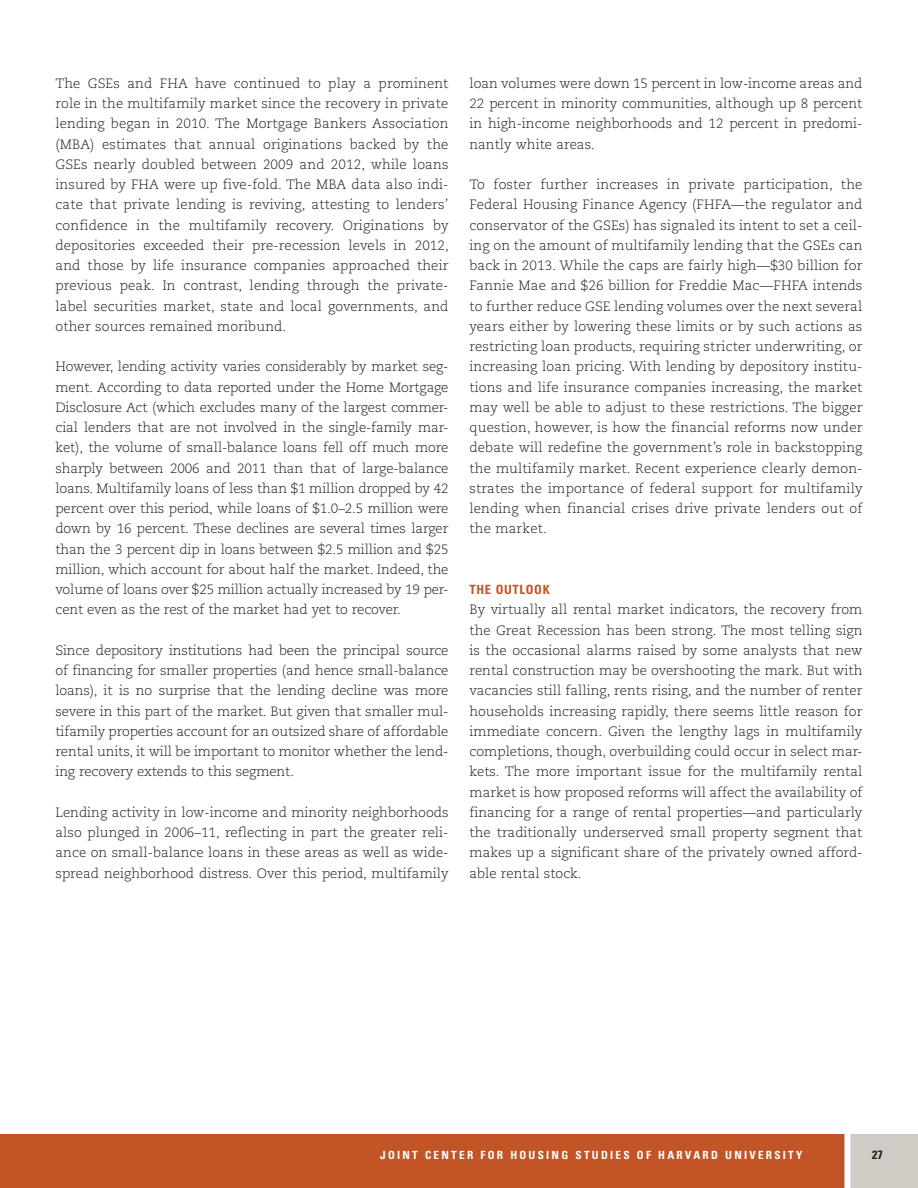
<style>
.page{position:relative;width:918px;height:1188px;background:#fff}
.page>*{position:absolute;margin:0;border:0;box-sizing:border-box;transform-origin:0 0}
.body{font:300 13.5px/20.2px "Caecilia LT Std";color:#231f20;text-align:justify}
.Subhead{font:700 condensed 12.75px "Univers LT Std";letter-spacing:.05em;color:#c25426}
.t1{font:700 condensed 12px "Univers LT Std";color:#231f20}
.t2{font:700 condensed 11.25px "Univers LT Std";letter-spacing:.2em;color:#fff}
</style>
<div class="page">
<div style="left:0;top:1134px;width:918px;height:54px;background:#c25426"></div>
<div style="left:846px;top:1134px;width:72px;height:54px;background:#d1cbc6"></div>
<div style="left:844px;top:1129px;width:6px;height:59px;background:#fff"></div>
<p class="body" style="left:56px;top:73px;width:395px">The GSEs and FHA have continued to play a prominent role in the multifamily market since the recovery in private lending began in 2010. The Mortgage Bankers Association (MBA) estimates that annual originations backed by the GSEs nearly doubled between 2009 and 2012, while loans insured by FHA were up five-fold. The MBA data also indi&shy;cate that private lending is reviving, attesting to lenders’ confidence in the multifamily recovery. Originations by depositories exceeded their pre-recession levels in 2012, and those by life insurance companies approached their previous peak. In contrast, lending through the private&shy;label securities market, state and local governments, and other sources remained moribund.</p>
<p class="body" style="left:56px;top:357px;width:395px">However, lending activity varies considerably by market seg&shy;ment. According to data reported under the Home Mortgage Disclosure Act (which excludes many of the largest commer&shy;cial lenders that are not involved in the single-family mar&shy;ket), the volume of small-balance loans fell off much more sharply between 2006 and 2011 than that of large-balance loans. Multifamily loans of less than $1 million dropped by 42 percent over this period, while loans of $1.0–2.5 million were down by 16 percent. These declines are several times larger than the 3 percent dip in loans between $2.5 million and $25 million, which account for about half the market. Indeed, the volume of loans over $25 million actually increased by 19 per&shy;cent even as the rest of the market had yet to recover.</p>
<p class="body" style="left:56px;top:640px;width:395px">Since depository institutions had been the principal source of financing for smaller properties (and hence small-balance loans), it is no surprise that the lending decline was more severe in this part of the market. But given that smaller mul&shy;tifamily properties account for an outsized share of affordable rental units, it will be important to monitor whether the lend&shy;ing recovery extends to this segment.</p>
<p class="body" style="left:56px;top:802px;width:395px">Lending activity in low-income and minority neighborhoods also plunged in 2006–11, reflecting in part the greater reli&shy;ance on small-balance loans in these areas as well as wide&shy;spread neighborhood distress. Over this period, multifamily</p>
<p class="body" style="left:469px;top:73px;width:395px">loan volumes were down 15 percent in low-income areas and 22 percent in minority communities, although up 8 percent in high-income neighborhoods and 12 percent in predomi&shy;nantly white areas.</p>
<p class="body" style="left:469px;top:175px;width:395px">To foster further increases in private participation, the Federal Housing Finance Agency (FHFA—the regulator and conservator of the GSEs) has signaled its intent to set a ceil&shy;ing on the amount of multifamily lending that the GSEs can back in 2013. While the caps are fairly high—$30 billion for Fannie Mae and $26 billion for Freddie Mac—FHFA intends to further reduce GSE lending volumes over the next several years either by lowering these limits or by such actions as restricting loan products, requiring stricter underwriting, or increasing loan pricing. With lending by depository institu&shy;tions and life insurance companies increasing, the market may well be able to adjust to these restrictions. The bigger question, however, is how the financial reforms now under debate will redefine the government’s role in backstopping the multifamily market. Recent experience clearly demon&shy;strates the importance of federal support for multifamily lending when financial crises drive private lenders out of the market.</p>
<p class="Subhead" style="left:469px;top:582px;width:82px">THE OUTLOOK</p>
<p class="body" style="left:469px;top:600px;width:395px">By virtually all rental market indicators, the recovery from the Great Recession has been strong. The most telling sign is the occasional alarms raised by some analysts that new rental construction may be overshooting the mark. But with vacancies still falling, rents rising, and the number of renter households increasing rapidly, there seems little reason for immediate concern. Given the lengthy lags in multifamily completions, though, overbuilding could occur in select mar&shy;kets. The more important issue for the multifamily rental market is how proposed reforms will affect the availability of financing for a range of rental properties—and particularly the traditionally underserved small property segment that makes up a significant share of the privately owned afford&shy;able rental stock.</p>
<p class="t2" style="left:380px;top:1148px;width:424px">JOINT CENTER FOR HOUSING STUDIES OF HARVARD UNIVERSITY</p>
<p class="t1" style="left:872px;top:1148px;width:12px">27</p>
</div>
